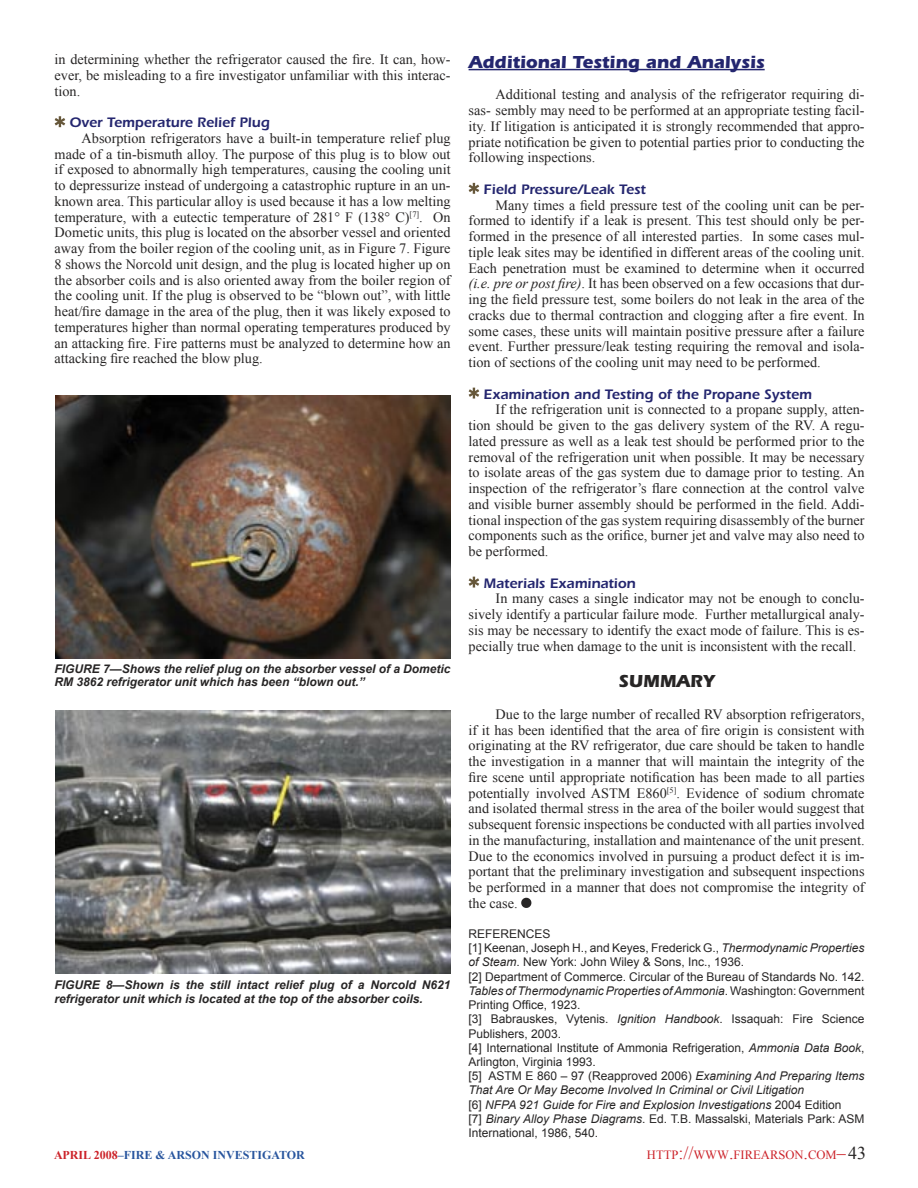
<style>
.page{position:relative;width:918px;height:1188px;background:#fff}
.page>*{position:absolute;margin:0;border:0;box-sizing:border-box;transform-origin:0 0}
.t1{font:700 18px "Itc Eras";color:#24266f}
.t2{font:700 18px "Itc Eras";color:#272525}
.t3{font:14.25px/15.8px "Times New Roman";color:#272525;text-align:justify}
.t4{font:600 14.25px "Itc Eras";color:#24266f}
.t5{font:12.6px "Times New Roman";color:#cc2229}
.t6{font:12px/14.2px "Arial";color:#272525}
.t7{font:italic 700 12px/13.5px "Arial";color:#272525}
.t8{font:italic 12px/14.2px "Arial";color:#272525}
.t9{font:700 12px "Times New Roman";color:#28559e}
.s1{font-style:italic}
.s2{font-style:normal}
.s3{color:#cc2229}
.s4{font-size:18px}
.s5{font-size:18px;color:#272525}
</style>
<div class="page">
<svg style="left:55px;top:116px;width:10px;height:11px"></svg>
<img style="left:56px;top:396px;width:395px;height:263px">
<img style="left:56px;top:711px;width:395px;height:263px">
<hr style="left:469px;top:69px;width:296px;height:1px;background:#24266f">
<svg style="left:469px;top:183px;width:10px;height:11px"></svg>
<svg style="left:469px;top:388px;width:10px;height:11px"></svg>
<svg style="left:469px;top:577px;width:10px;height:11px"></svg>
<svg style="left:521px;top:898px;width:10px;height:10px"></svg>
<p class="t3" style="left:55px;top:51px;width:397px">in determining whether the refrigerator caused the fire. It can, how&shy;ever, be misleading to a fire investigator unfamiliar with this interac&shy;tion.</p>
<p class="t4" style="left:70px;top:114px;width:202px">Over Temperature Relief Plug</p>
<p class="t3" style="left:55px;top:130px;width:398px;text-indent:27px">Absorption refrigerators have a built-in temperature relief plug made of a tin-bismuth alloy. The purpose of this plug is to blow out if exposed to abnormally high temperatures, causing the cooling unit to depressurize instead of undergoing a catastrophic rupture in an un&shy;known area. This particular alloy is used because it has a low melting temperature, with a eutectic temperature of 281° F (138° C)<sup>[7]</sup>. On Dometic units, this plug is located on the absorber vessel and oriented away from the boiler region of the cooling unit, as in Figure 7. Figure 8 shows the Norcold unit design, and the plug is located higher up on the absorber coils and is also oriented away from the boiler region of the cooling unit. If the plug is observed to be “blown out”, with little heat/fire damage in the area of the plug, then it was likely exposed to temperatures higher than normal operating temperatures produced by an attacking fire. Fire patterns must be analyzed to determine how an attacking fire reached the blow plug.</p>
<p class="t7" style="left:55px;top:662px;width:397px">FIGURE 7—Shows the relief plug on the absorber vessel of a Dometic<br>RM 3862 refrigerator unit which has been “blown out.”</p>
<p class="t7" style="left:55px;top:979px;width:397px">FIGURE 8—Shown is the still intact relief plug of a Norcold N621 refrigerator unit which is located at the top of the absorber coils.</p>
<p class="t1" style="left:469px;top:51px;width:298px">Additional Testing and Analysis</p>
<p class="t3" style="left:469px;top:86px;width:398px;text-indent:27px">Additional testing and analysis of the refrigerator requiring di&shy;sas- sembly may need to be performed at an appropriate testing facil&shy;ity. If litigation is anticipated it is strongly recommended that appro&shy;priate notification be given to potential parties prior to conducting the following inspections.</p>
<p class="t4" style="left:484px;top:181px;width:164px">Field Pressure/Leak Test</p>
<p class="t3" style="left:469px;top:197px;width:398px;text-indent:27px">Many times a field pressure test of the cooling unit can be per&shy;formed to identify if a leak is present. This test should only be per&shy;formed in the presence of all interested parties. In some cases mul&shy;tiple leak sites may be identified in different areas of the cooling unit.<br>Each penetration must be examined to determine when it occurred <span class="s1">(i.e. pre or post fire)</span>. It has been observed on a few occasions that dur&shy;ing the field pressure test, some boilers do not leak in the area of the cracks due to thermal contraction and clogging after a fire event. In some cases, these units will maintain positive pressure after a failure event. Further pressure/leak testing requiring the removal and isola&shy;tion of sections of the cooling unit may need to be performed.</p>
<p class="t4" style="left:484px;top:386px;width:330px">Examination and Testing of the Propane System</p>
<p class="t3" style="left:469px;top:401px;width:398px;text-indent:27px">If the refrigeration unit is connected to a propane supply, atten&shy;tion should be given to the gas delivery system of the RV. A regu&shy;lated pressure as well as a leak test should be performed prior to the removal of the refrigeration unit when possible. It may be necessary to isolate areas of the gas system due to damage prior to testing. An inspection of the refrigerator’s flare connection at the control valve and visible burner assembly should be performed in the field. Addi&shy;tional inspection of the gas system requiring disassembly of the burner components such as the orifice, burner jet and valve may also need to be performed.</p>
<p class="t4" style="left:484px;top:575px;width:154px">Materials Examination</p>
<p class="t3" style="left:469px;top:590px;width:397px;text-indent:27px">In many cases a single indicator may not be enough to conclu&shy;sively identify a particular failure mode. Further metallurgical analy&shy;sis may be necessary to identify the exact mode of failure. This is es&shy;pecially true when damage to the unit is inconsistent with the recall.</p>
<p class="t2" style="left:619px;top:671px;width:98px">SUMMARY</p>
<p class="t3" style="left:469px;top:706px;width:398px;text-indent:27px">Due to the large number of recalled RV absorption refrigerators, if it has been identified that the area of fire origin is consistent with originating at the RV refrigerator, due care should be taken to handle the investigation in a manner that will maintain the integrity of the fire scene until appropriate notification has been made to all parties potentially involved ASTM E860<sup>[5]</sup>. Evidence of sodium chromate and isolated thermal stress in the area of the boiler would suggest that subsequent forensic inspections be conducted with all parties involved in the manufacturing, installation and maintenance of the unit present.<br>Due to the economics involved in pursuing a product defect it is im&shy;portant that the preliminary investigation and subsequent inspections be performed in a manner that does not compromise the integrity of the case.</p>
<p class="t6" style="left:469px;top:926px;width:84px">REFERENCES</p>
<p class="t6" style="left:469px;top:941px;width:397px">[1] Keenan, Joseph H., and Keyes, Frederick G., <span class="s1">Thermodynamic Properties of Steam</span>. New York: John Wiley &amp; Sons, Inc., 1936.</p>
<p class="t6" style="left:469px;top:969px;width:397px;text-align:justify">[2] Department of Commerce. Circular of the Bureau of Standards No. 142.<br><span class="s1">Tables of Thermodynamic Properties of Ammonia</span>. Washington: Government Printing Office, 1923.</p>
<p class="t6" style="left:469px;top:1012px;width:397px">[3] Babrauskes, Vytenis. <span class="s1">Ignition Handbook</span>. Issaquah: Fire Science<br>Publishers, 2003.</p>
<p class="t6" style="left:469px;top:1040px;width:397px">[4] International Institute of Ammonia Refrigeration, <span class="s1">Ammonia Data Book</span>,<br>Arlington, Virginia 1993.</p>
<p class="t8" style="left:469px;top:1069px;width:397px"><span class="s2">[5] ASTM E 860 – 97 (Reapproved 2006)</span> Examining And Preparing Items<br>That Are Or May Become Involved In Criminal or Civil Litigation</p>
<p class="t8" style="left:469px;top:1097px;width:374px"><span class="s2">[6]</span> NFPA 921 Guide for Fire and Explosion Investigations <span class="s2">2004 Edition</span></p>
<p class="t6" style="left:469px;top:1112px;width:397px">[7] <span class="s1">Binary Alloy Phase Diagrams</span>. Ed. T.B. Massalski, Materials Park: ASM<br>International, 1986, 540.</p>
<p class="t9" style="left:54px;top:1148px;width:252px"><span class="s3">APRIL 2008</span>–FIRE &amp; ARSON INVESTIGATOR</p>
<p class="t5" style="left:647px;top:1148px;width:221px">HTTP<span class="s4">://</span>WWW<span class="s4">.</span>FIREARSON<span class="s4">.</span>COM<span class="s4">–</span> <span class="s5">43</span></p>
</div>
